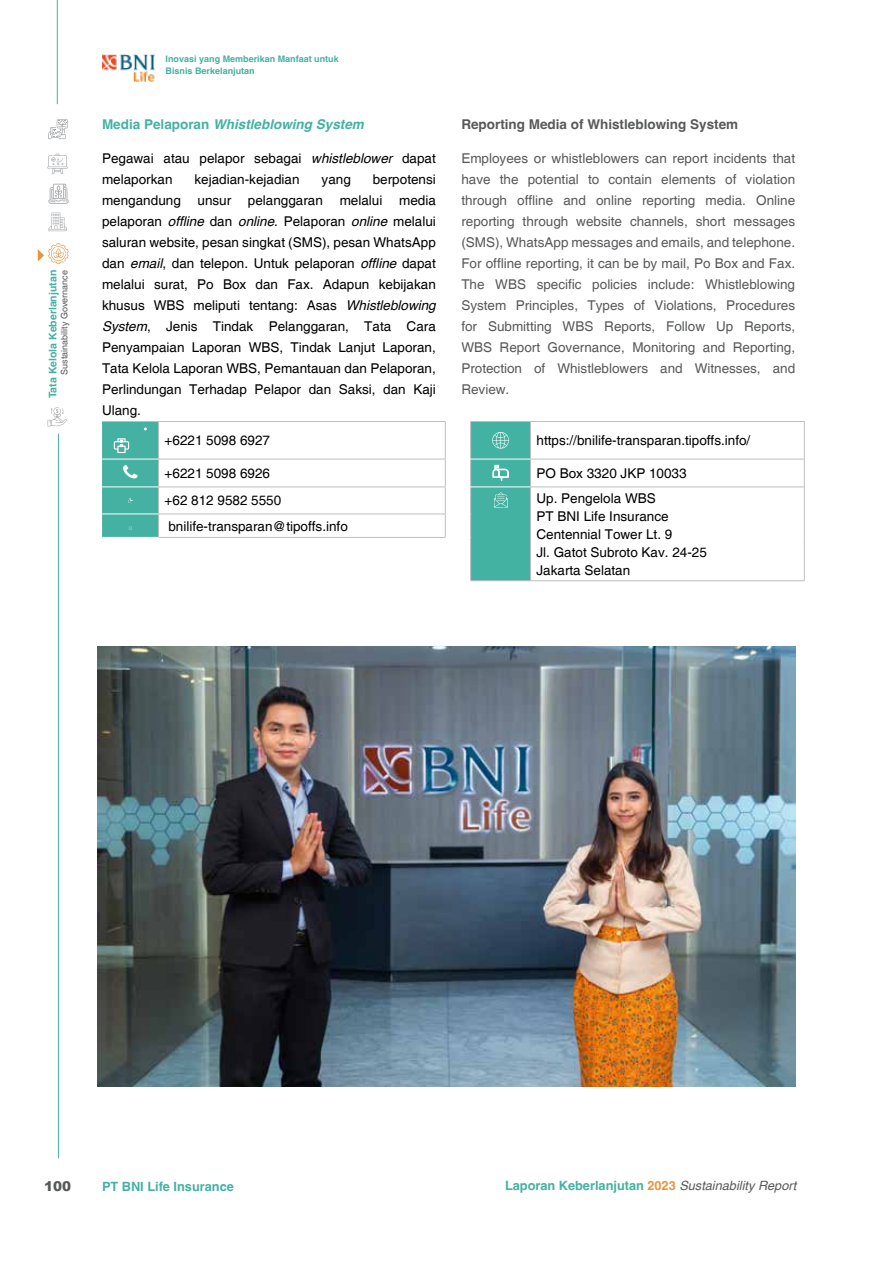
<style>
.page{position:relative;width:893px;height:1263px;background:#fff}
.page>*{position:absolute;margin:0;border:0;box-sizing:border-box;transform-origin:0 0}
.t1{font:13.5px/21px "Helvetica";color:#000}
.t2{font:13.5px/21px "Helvetica";color:#58595b;text-align:justify}
.t3{font:700 13.5px "Helvetica";color:#58595b}
.t4{font:italic 700 13.5px "Helvetica";color:#43b2a3}
.t5{font:900 13.5px "Arial";color:#58595b}
.t6{font:700 12.75px "Helvetica";color:#44b1a2}
.t7{font:700 10.5px "Helvetica";color:#44b1a2}
.t8{font:700 9px/12px "Helvetica";color:#44b1a2}
.t9{font:9px "Helvetica";color:#58595b}
.s1{font-style:normal}
.s2{font-style:italic}
.s3{color:#e8963d}
.s4{font-weight:400;font-style:italic;color:#58595b}
</style>
<div class="page">
<hr style="left:58px;top:434px;width:1px;height:724px;background:#44b1a2">
<hr style="left:57px;top:0;width:1px;height:104px;background:#44b1a2">
<img style="left:102px;top:54px;width:53px;height:28px">
<svg style="left:48px;top:119px;width:20px;height:20px"></svg>
<svg style="left:47px;top:154px;width:21px;height:20px"></svg>
<svg style="left:48px;top:184px;width:21px;height:20px"></svg>
<svg style="left:48px;top:213px;width:19px;height:19px"></svg>
<svg style="left:48px;top:407px;width:19px;height:19px"></svg>
<svg style="left:38px;top:243px;width:31px;height:21px"></svg>
<hr style="left:159px;top:421px;width:286px;height:1px;background:#bcbec0">
<hr style="left:530px;top:421px;width:274px;height:1px;background:#bcbec0">
<hr style="left:804px;top:422px;width:1px;height:37px;background:#bcbec0">
<hr style="left:158px;top:459px;width:287px;height:1px;background:#bcbec0">
<hr style="left:530px;top:459px;width:274px;height:1px;background:#bcbec0">
<hr style="left:158px;top:487px;width:287px;height:1px;background:#bcbec0">
<hr style="left:530px;top:487px;width:274px;height:1px;background:#bcbec0">
<hr style="left:158px;top:514px;width:287px;height:1px;background:#bcbec0">
<svg style="left:804px;top:459px;width:1px;height:78px"></svg>
<hr style="left:158px;top:537px;width:287px;height:1px;background:#bcbec0">
<hr style="left:804px;top:537px;width:1px;height:43px;background:#bcbec0">
<hr style="left:530px;top:580px;width:274px;height:1px;background:#bcbec0">
<svg style="left:102px;top:421px;width:57px;height:116px"></svg>
<img style="left:98px;top:646px;width:697px;height:440px">
<svg style="left:445px;top:421px;width:86px;height:160px"></svg>
<p class="t7" style="left:46px;top:398px;width:130px;rotate:-90deg">Tata Kelola Keberlanjutan</p>
<p class="t9" style="left:59px;top:375px;width:106px;rotate:-90deg">Sustainability Governance</p>
<p class="t8" style="left:166px;top:54px;width:175px">Inovasi yang Memberikan Manfaat untuk<br>Bisnis Berkelanjutan</p>
<p class="t4" style="left:102px;top:116px;width:263px"><span class="s1">Media Pelaporan</span> Whistleblowing System</p>
<p class="t1" style="left:102px;top:148px;width:335px">Pegawai atau pelapor sebagai <span class="s2">whistleblower</span> dapat melaporkan</p>
<p class="t3" style="left:461px;top:116px;width:278px">Reporting Media of Whistleblowing System</p>
<p class="t2" style="left:461px;top:148px;width:335px">Employees or whistleblowers can report incidents that have the potential to contain elements of violation through offline and online reporting media. Online reporting through website channels, short messages (SMS), WhatsApp messages and emails, and telephone.<br>For offline reporting, it can be by mail, Po Box and Fax.<br>The WBS specific policies include: Whistleblowing System Principles, Types of Violations, Procedures for Submitting WBS Reports, Follow Up Reports, WBS Report Governance, Monitoring and Reporting, Protection of Whistleblowers and Witnesses, and Review.</p>
<p class="t1" style="left:102px;top:169px;width:335px;text-align:justify;text-indent:271px">berpotensi mengandung unsur pelanggaran melalui media pelaporan <span class="s2">offline</span> dan <span class="s2">online</span>. Pelaporan <span class="s2">online</span> melalui saluran website, pesan singkat (SMS), pesan WhatsApp dan <span class="s2">email</span>, dan telepon. Untuk pelaporan <span class="s2">offline</span> dapat melalui surat, Po Box dan Fax. Adapun kebijakan khusus WBS meliputi tentang: Asas <span class="s2">Whistleblowing System</span>, Jenis Tindak Pelanggaran, Tata Cara Penyampaian Laporan WBS, Tindak Lanjut Laporan, Tata Kelola Laporan WBS, Pemantauan dan Pelaporan, Perlindungan Terhadap Pelapor dan Saksi, dan Kaji Ulang.</p>
<p class="t1" style="left:165px;top:430px;width:107px">+6221 5098 6927</p>
<p class="t1" style="left:536px;top:430px;width:215px">https://bnilife-transparan.tipoffs.info/</p>
<p class="t1" style="left:165px;top:463px;width:107px">+6221 5098 6926</p>
<p class="t1" style="left:536px;top:463px;width:152px">PO Box 3320 JKP 10033</p>
<p class="t1" style="left:165px;top:491px;width:118px">+62 812 9582 5550</p>
<p class="t1" style="left:536px;top:489px;width:172px;line-height:18px">Up. Pengelola WBS<br>PT BNI Life Insurance<br>Centennial Tower Lt. 9<br>Jl. Gatot Subroto Kav. 24-25<br>Jakarta Selatan</p>
<p class="t1" style="left:195px;top:169px;width:107px">kejadian-kejadian</p>
<p class="t1" style="left:322px;top:169px;width:31px">yang</p>
<p class="t1" style="left:168px;top:516px;width:181px">bnilife-transparan@tipoffs.info</p>
<p class="t5" style="left:44px;top:1176px;width:29px">100</p>
<p class="t6" style="left:102px;top:1179px;width:133px">PT BNI Life Insurance</p>
<p class="t6" style="left:505px;top:1178px;width:293px">Laporan Keberlanjutan <span class="s3">2023</span> <span class="s4">Sustainability Report</span></p>
</div>
